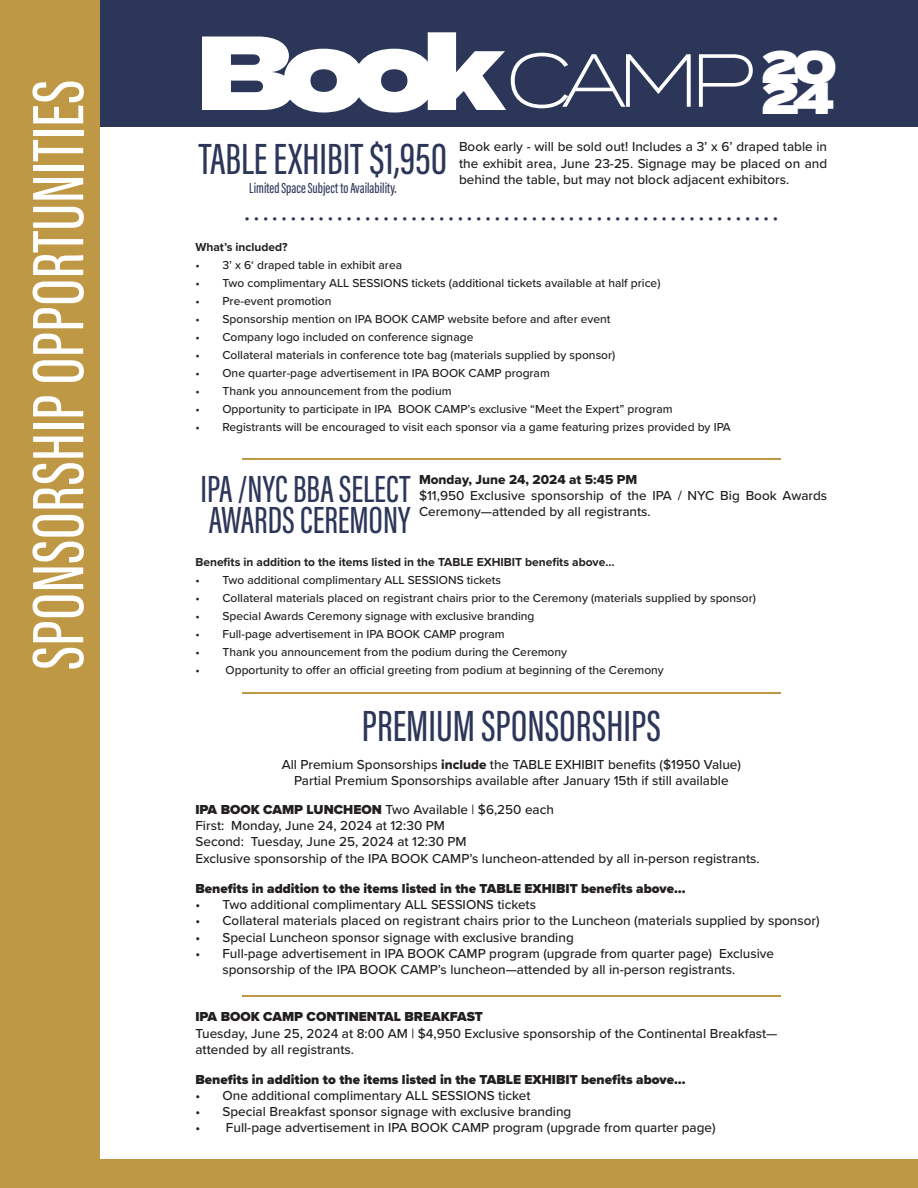
<style>
.page{position:relative;width:918px;height:1188px;background:#fff}
.page>*{position:absolute;margin:0;border:0;box-sizing:border-box;transform-origin:0 0}
.t1{font:900 105px "Termina";color:#fff}
.t2{font:75px "Acumin Variable Concept";color:#fff}
.t3{font:300 75px "Termina";color:#fff}
.t4{font:45px "Acumin Variable Concept";color:#2c3659}
.t5{font:900 45px "Termina";color:#fff}
.t6{font:39px "Acumin Variable Concept";color:#2c3659}
.t7{font:500 15px "Proxima Nova";color:#2c3659}
.t8{font:15px "Acumin Variable Concept";color:#2c3659}
.t9{font:500 13.5px/16.2px "Proxima Nova";color:#231f20}
.t10{font:900 13.5px "Proxima Nova";color:#231f20}
.t11{font:13.5px "Proxima Nova Extrabld";color:#231f20}
.t12{font:500 12px "Proxima Nova";color:#231f20}
.t13{font:700 12px "Proxima Nova";color:#231f20}
.s1{font-family:"Proxima Nova Extrabld";font-weight:400}
.s2{font-weight:900}
</style>
<div class="page">
<div style="left:0;top:0;width:918px;height:126px;background:#2c3659"></div>
<div style="left:0;top:0;width:99px;height:1188px;background:#bf9845"></div>
<div style="left:0;top:1159px;width:918px;height:29px;background:#bf9845"></div>
<hr style="left:242px;top:458px;width:539px;height:2px;background:#bf9845">
<hr style="left:242px;top:692px;width:539px;height:2px;background:#bf9845">
<hr style="left:242px;top:995px;width:539px;height:2px;background:#bf9845">
<p class="t2" style="left:6px;top:670px;width:591px;rotate:-90deg">SPONSORSHIP OPPORTUNITIES</p>
<p class="t1" style="left:195px;top:-5px;width:311px">Book</p>
<p class="t3" style="left:505px;top:26px;width:253px">CAMP</p>
<p class="t5" style="left:761px;top:33px;width:77px">20</p>
<p class="t5" style="left:761px;top:65px;width:75px">24</p>
<p class="t9" style="left:459px;top:138px;width:370px;text-align:justify">Book early - will be sold out! Includes a 3’ x 6’ draped table in the exhibit area, June 23-25. Signage may be placed on and behind the table, but may not block adjacent exhibitors.</p>
<p class="t4" style="left:199px;top:127px;width:250px">TABLE EXHIBIT $1,950</p>
<p class="t8" style="left:249px;top:178px;width:149px">Limited Space Subject to Availability.</p>
<p class="t7" style="left:245px;top:208px;width:535px">••••••••••••••••••••••••••••••••••••••••••••••••••••••••••</p>
<p class="t13" style="left:195px;top:238px;width:94px">What’s included?</p>
<p class="t12" style="left:195px;top:256px;width:208px">• 3’ x 6‘ draped table in exhibit area</p>
<p class="t12" style="left:195px;top:274px;width:467px">• Two complimentary ALL SESSIONS tickets (additional tickets available at half price)</p>
<p class="t12" style="left:195px;top:292px;width:138px">• Pre-event promotion</p>
<p class="t12" style="left:195px;top:310px;width:417px">• Sponsorship mention on IPA BOOK CAMP website before and after event</p>
<p class="t12" style="left:195px;top:328px;width:279px">• Company logo included on conference signage</p>
<p class="t12" style="left:195px;top:346px;width:421px">• Collateral materials in conference tote bag (materials supplied by sponsor)</p>
<p class="t12" style="left:195px;top:364px;width:356px">• One quarter-page advertisement in IPA BOOK CAMP program</p>
<p class="t12" style="left:195px;top:382px;width:258px">• Thank you announcement from the podium</p>
<p class="t12" style="left:195px;top:400px;width:479px">• Opportunity to participate in IPA BOOK CAMP’s exclusive “Meet the Expert” program</p>
<p class="t12" style="left:195px;top:418px;width:537px">• Registrants will be encouraged to visit each sponsor via a game featuring prizes provided by IPA</p>
<p class="t6" style="left:201px;top:461px;width:211px">IPA /NYC BBA SELECT</p>
<p class="t6" style="left:209px;top:493px;width:203px">AWARDS CEREMONY</p>
<p class="t11" style="left:419px;top:469px;width:220px">Monday, June 24, 2024 at 5:45 PM</p>
<p class="t9" style="left:419px;top:487px;width:410px">$11,950 Exclusive sponsorship of the IPA / NYC Big Book Awards<br>Ceremony—attended by all registrants.</p>
<p class="t13" style="left:195px;top:553px;width:421px">Benefits in addition to the items listed in the TABLE EXHIBIT benefits above…</p>
<p class="t12" style="left:195px;top:571px;width:307px">• Two additional complimentary ALL SESSIONS tickets</p>
<p class="t12" style="left:195px;top:589px;width:562px">• Collateral materials placed on registrant chairs prior to the Ceremony (materials supplied by sponsor)</p>
<p class="t12" style="left:195px;top:607px;width:340px">• Special Awards Ceremony signage with exclusive branding</p>
<p class="t12" style="left:195px;top:625px;width:311px">• Full-page advertisement in IPA BOOK CAMP program</p>
<p class="t12" style="left:195px;top:643px;width:373px">• Thank you announcement from the podium during the Ceremony</p>
<p class="t12" style="left:195px;top:661px;width:470px">• Opportunity to offer an official greeting from podium at beginning of the Ceremony</p>
<p class="t4" style="left:362px;top:694px;width:301px">PREMIUM SPONSORSHIPS</p>
<p class="t9" style="left:282px;top:756px;width:461px">All Premium Sponsorships <span class="s1">include</span> the TABLE EXHIBIT benefits ($1950 Value)</p>
<p class="t9" style="left:294px;top:772px;width:436px">Partial Premium Sponsorships available after January 15th if still available</p>
<p class="t9" style="left:195px;top:801px;width:360px"><span class="s2">IPA BOOK CAMP LUNCHEON</span> Two Available | $6,250 each</p>
<p class="t9" style="left:195px;top:817px;width:251px">First: Monday, June 24, 2024 at 12:30 PM</p>
<p class="t9" style="left:195px;top:833px;width:273px">Second: Tuesday, June 25, 2024 at 12:30 PM</p>
<p class="t9" style="left:195px;top:849px;width:566px">Exclusive sponsorship of the IPA BOOK CAMP’s luncheon-attended by all in-person registrants.</p>
<p class="t10" style="left:195px;top:878px;width:492px">Benefits in addition to the items listed in the TABLE EXHIBIT benefits above…</p>
<p class="t9" style="left:195px;top:896px;width:342px">• Two additional complimentary ALL SESSIONS tickets</p>
<p class="t9" style="left:195px;top:912px;width:626px">• Collateral materials placed on registrant chairs prior to the Luncheon (materials supplied by sponsor)</p>
<p class="t9" style="left:195px;top:929px;width:380px">• Special Luncheon sponsor signage with exclusive branding</p>
<p class="t9" style="left:222px;top:945px;width:553px;text-indent:-27px">• Full-page advertisement in IPA BOOK CAMP program (upgrade from quarter page) Exclusive sponsorship of the IPA BOOK CAMP’s luncheon—attended by all in-person registrants.</p>
<p class="t10" style="left:195px;top:1007px;width:289px">IPA BOOK CAMP CONTINENTAL BREAKFAST</p>
<p class="t9" style="left:195px;top:1024px;width:584px">Tuesday, June 25, 2024 at 8:00 AM | $4,950 Exclusive sponsorship of the Continental Breakfast— attended by all registrants.</p>
<p class="t10" style="left:195px;top:1069px;width:492px">Benefits in addition to the items listed in the TABLE EXHIBIT benefits above…</p>
<p class="t9" style="left:195px;top:1087px;width:337px">• One additional complimentary ALL SESSIONS ticket</p>
<p class="t9" style="left:195px;top:1103px;width:377px">• Special Breakfast sponsor signage with exclusive branding</p>
<p class="t9" style="left:195px;top:1119px;width:522px">• Full-page advertisement in IPA BOOK CAMP program (upgrade from quarter page)</p>
</div>
